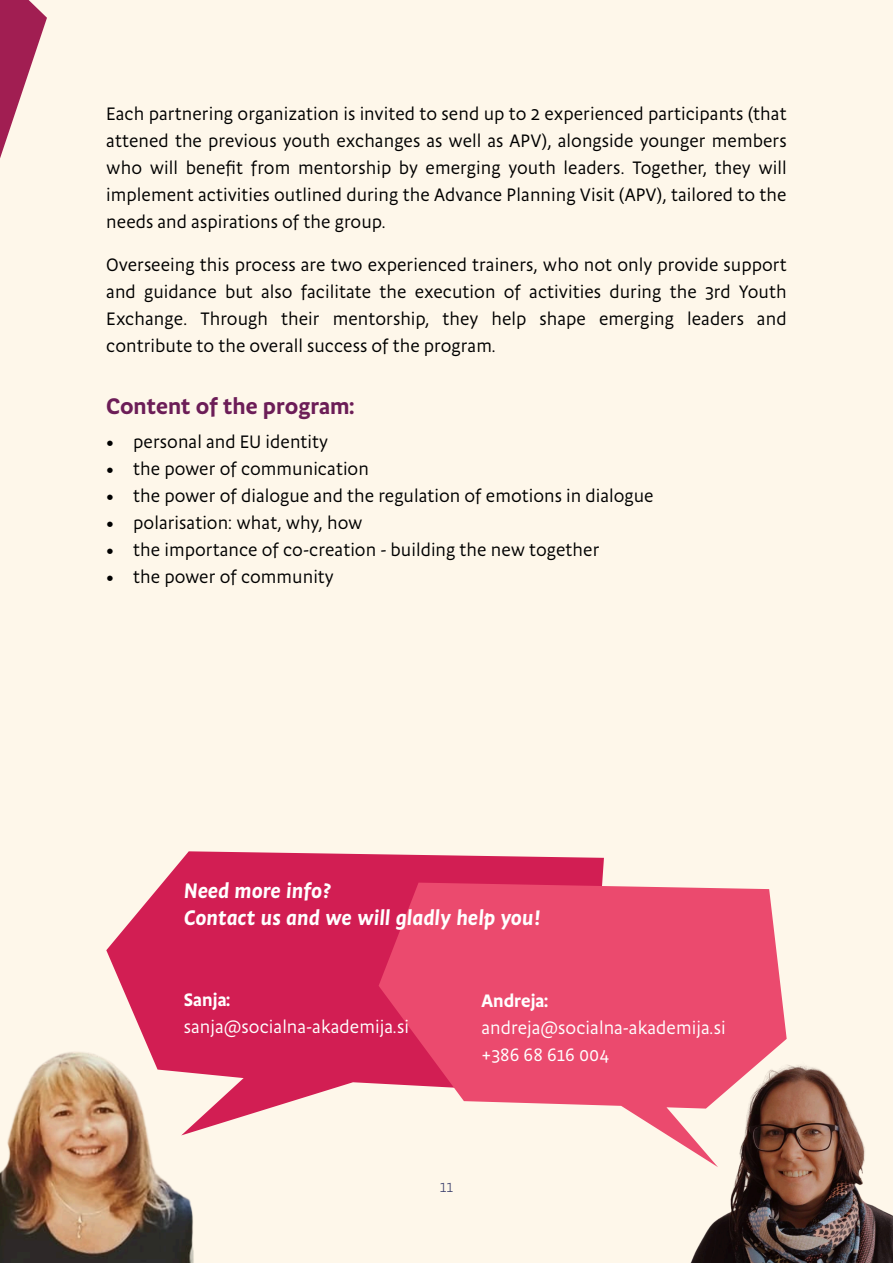
<style>
.page{position:relative;width:893px;height:1263px;background:#fef7ea}
.page>*{position:absolute;margin:0;border:0;box-sizing:border-box;transform-origin:0 0}
.t1{font:700 22.5px "Pastoral";color:#6c1d57}
.t2{font:italic 700 21px "Pastoral";color:#fff}
.t3{font:18px "Pastoral";color:#000}
.t4{font:18px "Pastoral";color:#fff}
.t5{font:700 18px "Pastoral";color:#fff}
.t6{font:300 15px "Pastoral";color:#3c406d}
</style>
<div class="page">
<svg style="left:106px;top:851px;width:498px;height:275px;fill:#d21e53"></svg>
<svg style="left:379px;top:883px;width:408px;height:243px;background:#eb5979"></svg>
<img style="left:0;top:1035px;width:213px;height:228px">
<img style="left:642px;top:1034px;width:251px;height:229px">
<svg style="left:0;top:0;width:47px;height:158px"></svg>
<p class="t3" style="left:106px;top:106px;width:682px">Each partnering organization is invited to send up to 2 experienced participants (that</p>
<p class="t3" style="left:106px;top:133px;width:682px">attened the previous youth exchanges as well as APV), alongside younger members</p>
<p class="t3" style="left:106px;top:160px;width:682px">who will benefit from mentorship by emerging youth leaders. Together, they will</p>
<p class="t3" style="left:106px;top:187px;width:682px">implement activities outlined during the Advance Planning Visit (APV), tailored to the</p>
<p class="t3" style="left:106px;top:214px;width:281px">needs and aspirations of the group.</p>
<p class="t3" style="left:106px;top:258px;width:682px">Overseeing this process are two experienced trainers, who not only provide support</p>
<p class="t3" style="left:106px;top:285px;width:682px">and guidance but also facilitate the execution of activities during the 3rd Youth</p>
<p class="t3" style="left:106px;top:312px;width:682px">Exchange. Through their mentorship, they help shape emerging leaders and</p>
<p class="t3" style="left:106px;top:339px;width:391px">contribute to the overall success of the program.</p>
<p class="t1" style="left:106px;top:397px;width:251px">Content of the program:</p>
<p class="t3" style="left:106px;top:435px;width:223px">• personal and EU identity</p>
<p class="t3" style="left:106px;top:462px;width:264px">• the power of communication</p>
<p class="t3" style="left:106px;top:489px;width:549px">• the power of dialogue and the regulation of emotions in dialogue</p>
<p class="t3" style="left:106px;top:516px;width:258px">• polarisation: what, why, how</p>
<p class="t3" style="left:106px;top:543px;width:495px">• the importance of co-creation - building the new together</p>
<p class="t3" style="left:106px;top:570px;width:229px">• the power of community</p>
<p class="t2" style="left:184px;top:882px;width:149px">Need more info?</p>
<p class="t2" style="left:184px;top:909px;width:358px">Contact us and we will gladly help you!</p>
<p class="t5" style="left:184px;top:993px;width:49px">Sanja:</p>
<p class="t4" style="left:184px;top:1020px;width:227px">sanja@socialna-akademija.si</p>
<p class="t5" style="left:481px;top:993px;width:69px">Andreja:</p>
<p class="t4" style="left:481px;top:1020px;width:246px">andreja@socialna-akademija.si</p>
<p class="t4" style="left:481px;top:1047px;width:129px">+386 68 616 004</p>
<p class="t6" style="left:440px;top:1180px;width:15px">11</p>
</div>
